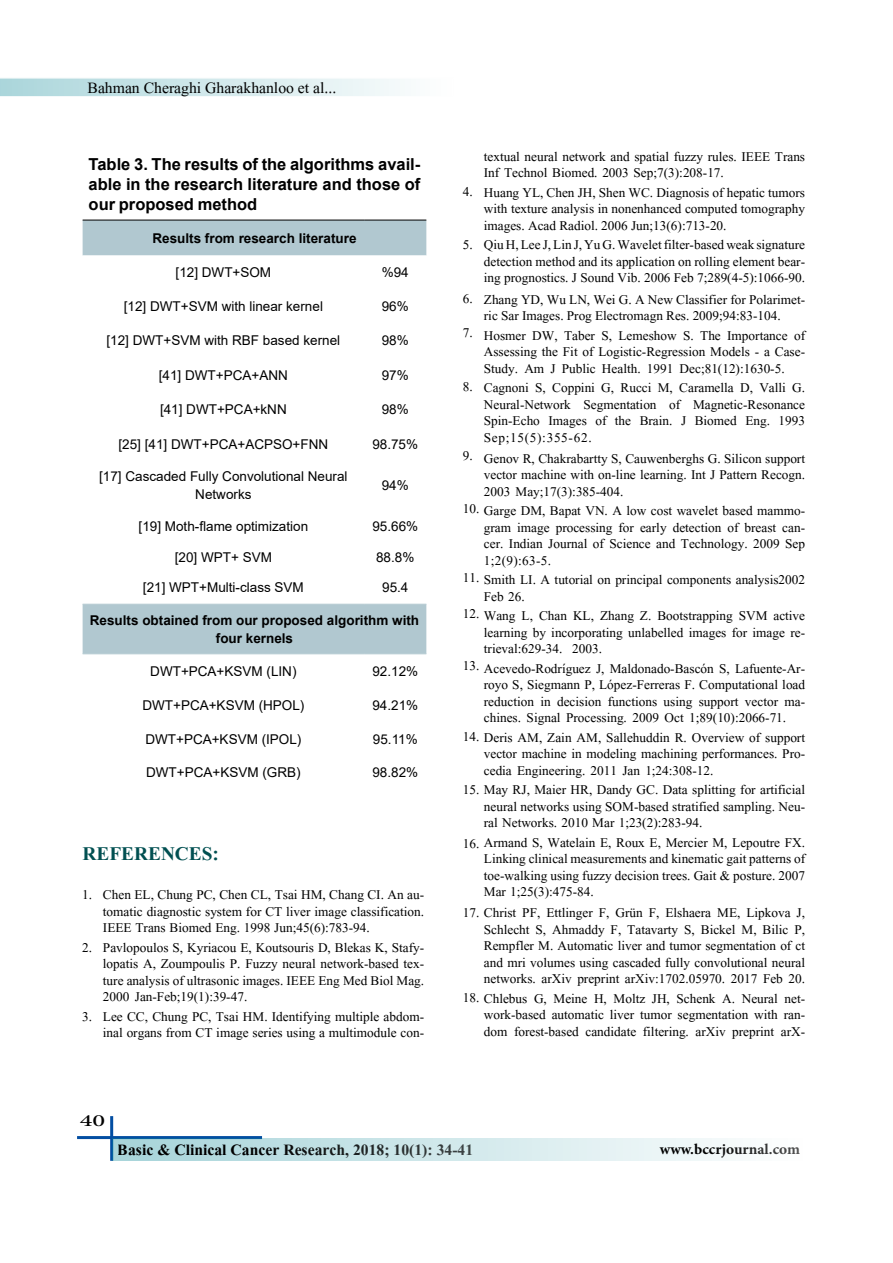
<style>
.page{position:relative;width:893px;height:1263px;background:#fff}
.page>*{position:absolute;margin:0;border:0;box-sizing:border-box;transform-origin:0 0}
.t1{font:700 24px "Aparajita";color:#004f51}
.t2{font:24px "Adobe Arabic";color:#000;scale:1.5 1}
.t3{font:700 21px "Adobe Arabic";color:#000}
.t4{font:700 19.5px "Aparajita";color:#000}
.t5{font:19.5px "Aparajita";color:#000}
.t6{font:16.5px/16.5px "Aparajita";color:#000;text-align:justify}
.t7{font:700 16.5px/19.8px "Arial";color:#000;text-align:justify}
.t8{font:13.5px/18px "Arial";color:#000;text-align:center}
.t9{font:700 13.5px/18px "Arial";color:#000;text-align:center}
</style>
<div class="page">
<hr style="left:77px;top:1136px;width:185px;height:3px;background:#034ea2">
<hr style="left:110px;top:1116px;width:3px;height:45px;background:#034ea2">
<div style="left:112px;top:1139px;width:695px;height:22px;background:linear-gradient(to right,#a6d3d9,#fefffe)"></div>
<svg style="left:0;top:78px;width:400px;height:19px"></svg>
<div style="left:83px;top:221px;width:343px;height:34px;background:#b1c8d0"></div>
<svg style="left:83px;top:255px;width:343px;height:400px"></svg>
<hr style="left:83px;top:220px;width:281px;height:1px;background:#000">
<hr style="left:364px;top:220px;width:62px;height:1px;background:#000">
<hr style="left:83px;top:604px;width:281px;height:1px;background:#b1c8d0">
<hr style="left:364px;top:604px;width:62px;height:1px;background:#b1c8d0">
<hr style="left:83px;top:653px;width:281px;height:1px;background:#b1c8d0">
<hr style="left:364px;top:653px;width:62px;height:1px;background:#b1c8d0">
<p class="t5" style="left:88px;top:78px;width:250px">Bahman Cheraghi Gharakhanloo et al...</p>
<p class="t7" style="left:89px;top:155px;width:333px">Table 3. The results of the algorithms avail&shy;able in the research literature and those of our proposed method</p>
<p class="t9" style="left:152px;top:229px;width:206px">Results from research literature</p>
<p class="t8" style="left:176px;top:263px;width:97px">[12] DWT+SOM</p>
<p class="t8" style="left:382px;top:263px;width:29px">%94</p>
<p class="t8" style="left:124px;top:297px;width:201px">[12] DWT+SVM with linear kernel</p>
<p class="t8" style="left:382px;top:297px;width:29px">96%</p>
<p class="t8" style="left:107px;top:332px;width:235px">[12] DWT+SVM with RBF based kernel</p>
<p class="t8" style="left:382px;top:332px;width:29px">98%</p>
<p class="t8" style="left:159px;top:366px;width:131px">[41] DWT+PCA+ANN</p>
<p class="t8" style="left:382px;top:366px;width:29px">97%</p>
<p class="t8" style="left:160px;top:400px;width:128px">[41] DWT+PCA+kNN</p>
<p class="t8" style="left:382px;top:400px;width:29px">98%</p>
<p class="t8" style="left:119px;top:435px;width:211px">[25] [41] DWT+PCA+ACPSO+FNN</p>
<p class="t8" style="left:372px;top:435px;width:47px">98.75%</p>
<p class="t8" style="left:99px;top:468px;width:250px">[17] Cascaded Fully Convolutional Neural<br>Networks</p>
<p class="t8" style="left:382px;top:477px;width:29px">94%</p>
<p class="t8" style="left:139px;top:517px;width:171px">[19] Moth-flame optimization</p>
<p class="t8" style="left:372px;top:517px;width:47px">95.66%</p>
<p class="t8" style="left:175px;top:548px;width:99px">[20] WPT+ SVM</p>
<p class="t8" style="left:376px;top:548px;width:40px">88.8%</p>
<p class="t8" style="left:143px;top:579px;width:162px">[21] WPT+Multi-class SVM</p>
<p class="t8" style="left:382px;top:579px;width:28px">95.4</p>
<p class="t9" style="left:90px;top:611px;width:331px">Results obtained from our proposed algorithm with four kernels</p>
<p class="t8" style="left:150px;top:662px;width:148px">DWT+PCA+KSVM (LIN)</p>
<p class="t8" style="left:372px;top:662px;width:47px">92.12%</p>
<p class="t8" style="left:142px;top:696px;width:164px">DWT+PCA+KSVM (HPOL)</p>
<p class="t8" style="left:372px;top:696px;width:47px">94.21%</p>
<p class="t8" style="left:145px;top:730px;width:158px">DWT+PCA+KSVM (IPOL)</p>
<p class="t8" style="left:373px;top:730px;width:46px">95.11%</p>
<p class="t8" style="left:146px;top:763px;width:156px">DWT+PCA+KSVM (GRB)</p>
<p class="t8" style="left:372px;top:763px;width:47px">98.82%</p>
<h1 class="t1" style="left:83px;top:842px;width:138px">REFERENCES:</h1>
<p class="t6" style="left:82px;top:888px;width:11px">1.</p>
<p class="t6" style="left:82px;top:941px;width:11px">2.</p>
<p class="t6" style="left:82px;top:1010px;width:11px">3.</p>
<p class="t6" style="left:103px;top:888px;width:323px">Chen EL, Chung PC, Chen CL, Tsai HM, Chang CI. An au&shy;tomatic diagnostic system for CT liver image classification.<br>IEEE Trans Biomed Eng. 1998 Jun;45(6):783-94.</p>
<p class="t6" style="left:103px;top:941px;width:323px">Pavlopoulos S, Kyriacou E, Koutsouris D, Blekas K, Stafy&shy;lopatis A, Zoumpoulis P. Fuzzy neural network-based tex&shy;ture analysis of ultrasonic images. IEEE Eng Med Biol Mag.<br>2000 Jan-Feb;19(1):39-47.</p>
<p class="t6" style="left:103px;top:1010px;width:323px">Lee CC, Chung PC, Tsai HM. Identifying multiple abdom&shy;inal organs from CT image series using a multimodule con-</p>
<h1 class="t2" style="left:80px;top:1103px;width:18px">40</h1>
<p class="t6" style="left:484px;top:150px;width:323px">textual neural network and spatial fuzzy rules. IEEE Trans<br>Inf Technol Biomed. 2003 Sep;7(3):208-17.</p>
<p class="t6" style="left:484px;top:186px;width:323px">Huang YL, Chen JH, Shen WC. Diagnosis of hepatic tumors with texture analysis in nonenhanced computed tomography images. Acad Radiol. 2006 Jun;13(6):713-20.</p>
<p class="t6" style="left:484px;top:238px;width:323px">Qiu H, Lee J, Lin J, Yu G. Wavelet filter-based weak signature detection method and its application on rolling element bear&shy;ing prognostics. J Sound Vib. 2006 Feb 7;289(4-5):1066-90.</p>
<p class="t6" style="left:484px;top:292px;width:323px">Zhang YD, Wu LN, Wei G. A New Classifier for Polarimet&shy;ric Sar Images. Prog Electromagn Res. 2009;94:83-104.</p>
<p class="t6" style="left:484px;top:328px;width:323px">Hosmer DW, Taber S, Lemeshow S. The Importance of Assessing the Fit of Logistic-Regression Models - a Case-Study. Am J Public Health. 1991 Dec;81(12):1630-5.</p>
<p class="t6" style="left:484px;top:381px;width:323px">Cagnoni S, Coppini G, Rucci M, Caramella D, Valli G.<br>Neural-Network Segmentation of Magnetic-Resonance Spin-Echo Images of the Brain. J Biomed Eng. 1993<br>Sep;15(5):355-62.</p>
<p class="t6" style="left:484px;top:451px;width:323px">Genov R, Chakrabartty S, Cauwenberghs G. Silicon support vector machine with on-line learning. Int J Pattern Recogn.<br>2003 May;17(3):385-404.</p>
<p class="t6" style="left:484px;top:504px;width:323px">Garge DM, Bapat VN. A low cost wavelet based mammo&shy;gram image processing for early detection of breast can&shy;cer. Indian Journal of Science and Technology. 2009 Sep 1;2(9):63-5.</p>
<p class="t6" style="left:484px;top:573px;width:323px">Smith LI. A tutorial on principal components analysis2002<br>Feb 26.</p>
<p class="t6" style="left:484px;top:609px;width:323px">Wang L, Chan KL, Zhang Z. Bootstrapping SVM active learning by incorporating unlabelled images for image re&shy;trieval:629-34. 2003.</p>
<p class="t6" style="left:484px;top:661px;width:323px">Acevedo-Rodríguez J, Maldonado-Bascón S, Lafuente-Ar&shy;royo S, Siegmann P, López-Ferreras F. Computational load reduction in decision functions using support vector ma&shy;chines. Signal Processing. 2009 Oct 1;89(10):2066-71.</p>
<p class="t6" style="left:484px;top:747px;width:323px">vector machine in modeling machining performances. Pro&shy;cedia Engineering. 2011 Jan 1;24:308-12.</p>
<p class="t6" style="left:484px;top:800px;width:323px">neural networks using SOM-based stratified sampling. Neu&shy;ral Networks. 2010 Mar 1;23(2):283-94.</p>
<p class="t6" style="left:484px;top:852px;width:323px">Linking clinical measurements and kinematic gait patterns of toe-walking using fuzzy decision trees. Gait &amp; posture. 2007<br>Mar 1;25(3):475-84.</p>
<p class="t6" style="left:484px;top:923px;width:323px">Schlecht S, Ahmaddy F, Tatavarty S, Bickel M, Bilic P, Rempfler M. Automatic liver and tumor segmentation of ct and mri volumes using cascaded fully convolutional neural networks. arXiv preprint arXiv:1702.05970. 2017 Feb 20.</p>
<p class="t6" style="left:484px;top:1008px;width:323px">work-based automatic liver tumor segmentation with ran&shy;dom forest-based candidate filtering. arXiv preprint arX-</p>
<p class="t6" style="left:463px;top:185px;width:11px">4.</p>
<p class="t6" style="left:463px;top:238px;width:11px">5.</p>
<p class="t6" style="left:463px;top:283px;width:11px;line-height:34.5px">6.<br>7.</p>
<p class="t6" style="left:463px;top:380px;width:11px">8.</p>
<p class="t6" style="left:463px;top:449px;width:11px">9.</p>
<p class="t6" style="left:463px;top:502px;width:18px">10.</p>
<p class="t6" style="left:463px;top:561px;width:18px;line-height:36px">11.<br>12.</p>
<p class="t6" style="left:463px;top:659px;width:18px">13.</p>
<p class="t6" style="left:463px;top:731px;width:344px">14. Deris AM, Zain AM, Sallehuddin R. Overview of support</p>
<p class="t6" style="left:463px;top:783px;width:344px">15. May RJ, Maier HR, Dandy GC. Data splitting for artificial</p>
<p class="t6" style="left:463px;top:836px;width:344px">16. Armand S, Watelain E, Roux E, Mercier M, Lepoutre FX.</p>
<p class="t6" style="left:463px;top:906px;width:344px">17. Christ PF, Ettlinger F, Grün F, Elshaera ME, Lipkova J,</p>
<p class="t6" style="left:463px;top:992px;width:344px">18. Chlebus G, Meine H, Moltz JH, Schenk A. Neural net-</p>
<p class="t4" style="left:118px;top:1140px;width:357px">Basic &amp; Clinical Cancer Research, 2018; 10(1): 34-41</p>
<p class="t3" style="left:660px;top:1134px;width:142px">www.bccrjournal.com</p>
</div>
